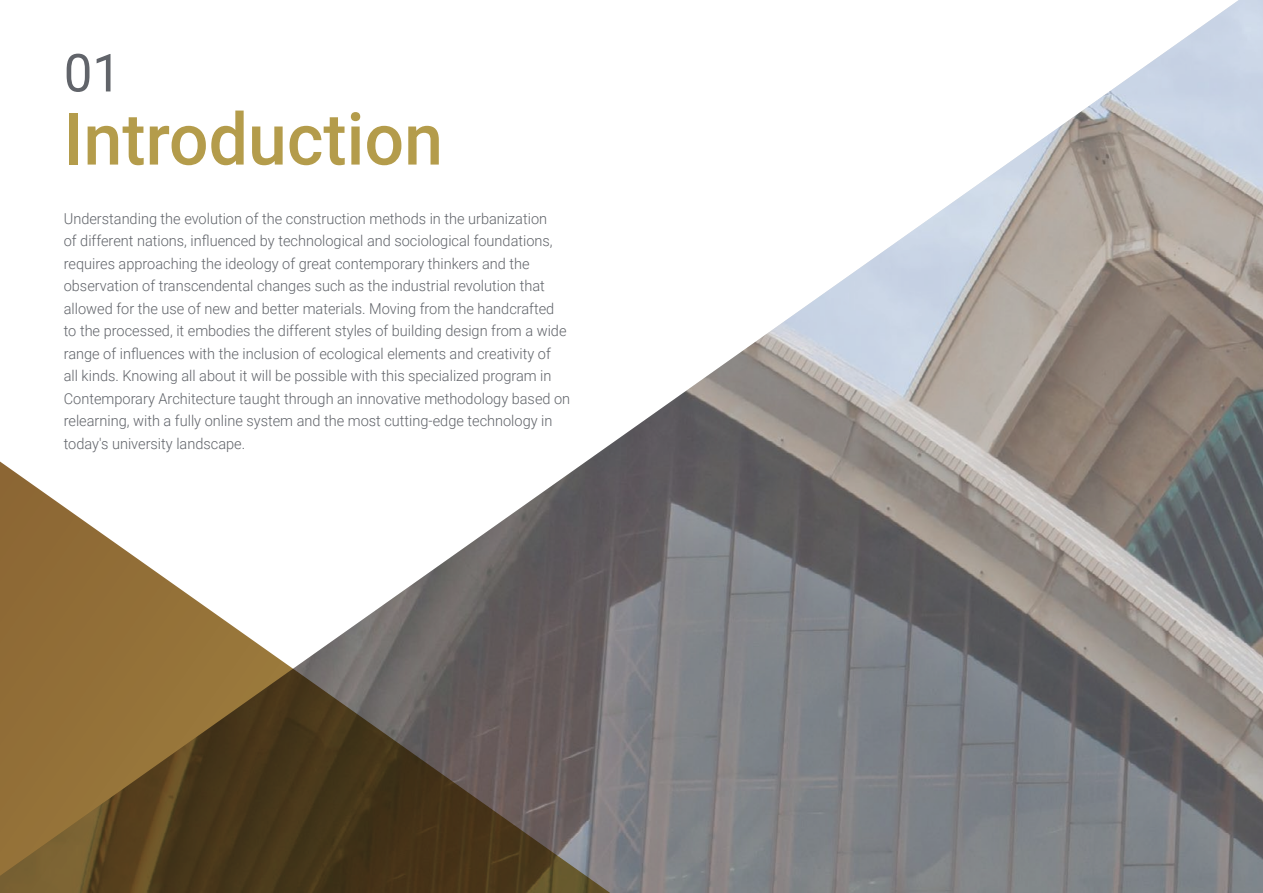
<style>
.page{position:relative;width:1263px;height:893px;background:#fff}
.page>*{position:absolute;margin:0;border:0;box-sizing:border-box;transform-origin:0 0}
.t1{font:500 72px "Roboto";color:#b49c4b}
.t2{font:52.5px "Roboto";color:#61646a}
.t3{font:300 15px/22.5px "Roboto";color:#61646a}
</style>
<div class="page">
<img style="left:608px;top:0;width:655px;height:893px">
<svg style="left:0;top:446px;width:640px;height:447px"></svg>
<h2 class="t2" style="left:64px;top:36px;width:59px">01</h2>
<h1 class="t1" style="left:64px;top:89px;width:381px">Introduction</h1>
<p class="t3" style="left:64px;top:207px;width:508px">Understanding the evolution of the construction methods in the urbanization<br>of different nations, influenced by technological and sociological foundations, requires approaching the ideology of great contemporary thinkers and the observation of transcendental changes such as the industrial revolution that allowed for the use of new and better materials. Moving from the handcrafted to the processed, it embodies the different styles of building design from a wide range of influences with the inclusion of ecological elements and creativity of<br>all kinds. Knowing all about it will be possible with this specialized program in Contemporary Architecture taught through an innovative methodology based on relearning, with a fully online system and the most cutting-edge technology in today's university landscape.</p>
</div>
